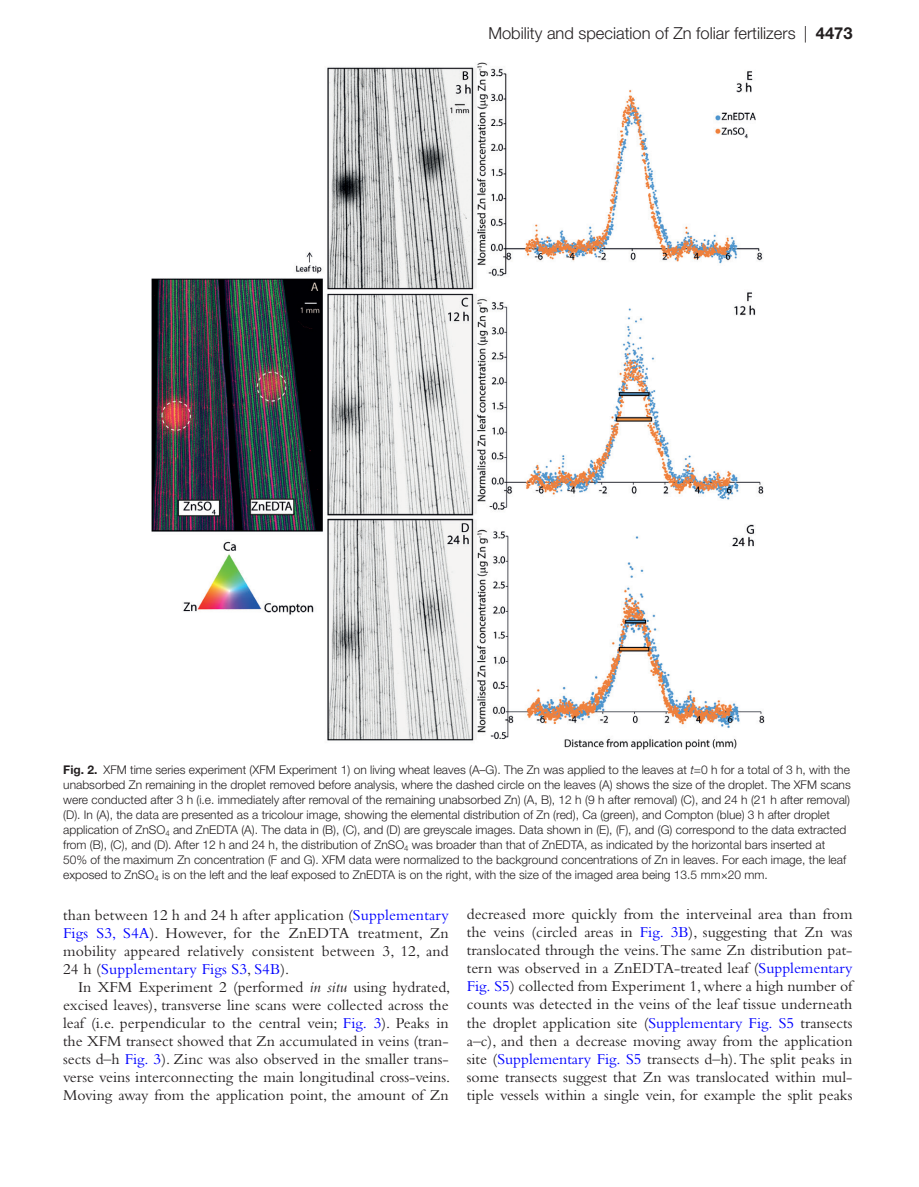
<style>
.page{position:relative;width:919px;height:1187px;background:#fff}
.page>*{position:absolute;margin:0;border:0;box-sizing:border-box;transform-origin:0 0}
.t1{font:300 16.5px "Helvetica Neue LT Std";color:#231f20}
.t2{font:15.75px/18px "Bembo Std";color:#231f20;text-align:justify}
.t3{font:300 12px/15px "Helvetica Neue LT Std";color:#231f20}
.s1{font-weight:700}
.s2{font-style:italic}
.s3{color:#00f}
</style>
<div class="page">
<img style="left:152px;top:63px;width:612px;height:686px">
<p class="t1" style="left:488px;top:23px;width:365px">Mobility and speciation of Zn foliar fertilizers | <span class="s1">4473</span></p>
<p class="t3" style="left:63px;top:761px;width:789px"><span class="s1">Fig. 2.</span> XFM time series experiment (XFM Experiment 1) on living wheat leaves (A–G). The Zn was applied to the leaves at <span class="s2">t</span>=0 h for a total of 3 h, with the unabsorbed Zn remaining in the droplet removed before analysis, where the dashed circle on the leaves (A) shows the size of the droplet. The XFM scans were conducted after 3 h (i.e. immediately after removal of the remaining unabsorbed Zn) (A, B), 12 h (9 h after removal) (C), and 24 h (21 h after removal) (D). In (A), the data are presented as a tricolour image, showing the elemental distribution of Zn (red), Ca (green), and Compton (blue) 3 h after droplet application of ZnSO<sub>4</sub> and ZnEDTA (A). The data in (B), (C), and (D) are greyscale images. Data shown in (E), (F), and (G) correspond to the data extracted from (B), (C), and (D). After 12 h and 24 h, the distribution of ZnSO<sub>4</sub> was broader than that of ZnEDTA, as indicated by the horizontal bars inserted at 50% of the maximum Zn concentration (F and G). XFM data were normalized to the background concentrations of Zn in leaves. For each image, the leaf exposed to ZnSO<sub>4</sub> is on the left and the leaf exposed to ZnEDTA is on the right, with the size of the imaged area being 13.5 mm×20 mm.</p>
<p class="t2" style="left:63px;top:905px;width:387px">than between 12 h and 24 h after application (<span class="s3">Supplementary Figs S3, S4A</span>). However, for the ZnEDTA treatment, Zn mobility appeared relatively consistent between 3, 12, and 24 h (<span class="s3">Supplementary Figs S3</span>, <span class="s3">S4B</span>).</p>
<p class="t2" style="left:63px;top:977px;width:389px;text-indent:15px">In XFM Experiment 2 (performed <span class="s2">in situ</span> using hydrated, excised leaves), transverse line scans were collected across the leaf (i.e. perpendicular to the central vein; <span class="s3">Fig. 3</span>). Peaks in the XFM transect showed that Zn accumulated in veins (tran&shy;sects d–h <span class="s3">Fig. 3</span>). Zinc was also observed in the smaller trans&shy;verse veins interconnecting the main longitudinal cross-veins.<br>Moving away from the application point, the amount of Zn</p>
<p class="t2" style="left:467px;top:905px;width:387px">decreased more quickly from the interveinal area than from the veins (circled areas in <span class="s3">Fig. 3B</span>), suggesting that Zn was translocated through the veins. The same Zn distribution pat&shy;tern was observed in a ZnEDTA-treated leaf (<span class="s3">Supplementary Fig. S5</span>) collected from Experiment 1, where a high number of counts was detected in the veins of the leaf tissue underneath the droplet application site (<span class="s3">Supplementary Fig. S5</span> transects a–c), and then a decrease moving away from the application site (<span class="s3">Supplementary Fig. S5</span> transects d–h). The split peaks in some transects suggest that Zn was translocated within mul&shy;tiple vessels within a single vein, for example the split peaks</p>
</div>
